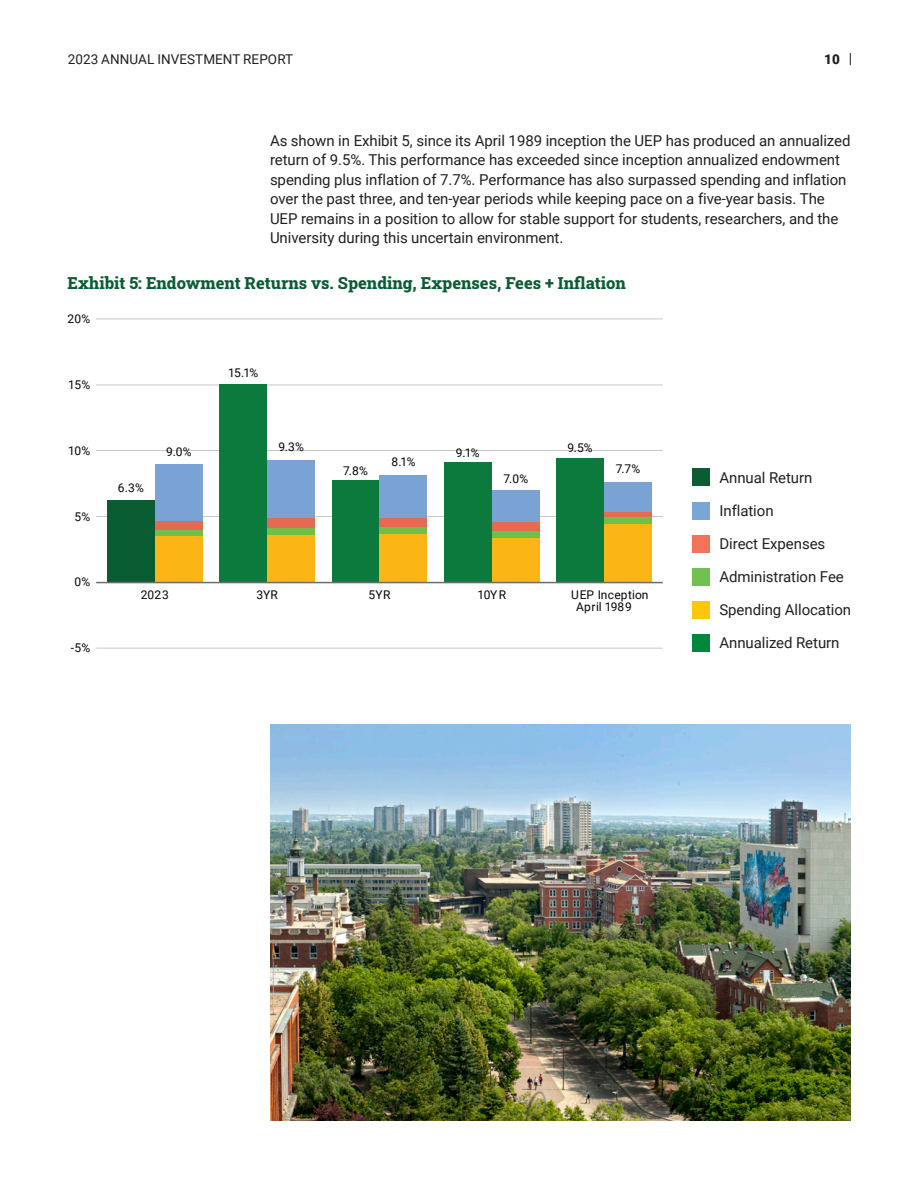
<style>
.page{position:relative;width:918px;height:1188px;background:#fff}
.page>*{position:absolute;margin:0;border:0;box-sizing:border-box;transform-origin:0 0}
.Report_-_Table_Title{font:800 16.5px "Roboto Slab";color:#0a5d32}
.Report_-_Body{font:15px/19.5px "Roboto";letter-spacing:-.005em;color:#231f20}
.t1{font:13.5px "Roboto";letter-spacing:.005em;color:#231f20}
.t2{font:900 13.5px "Roboto";color:#231f20}
.t3{font:12px/12px "Roboto";letter-spacing:.005em;color:#040503}
</style>
<div class="page">
<hr style="left:96px;top:319px;width:567px;height:1px;background:#c7c8ca">
<hr style="left:96px;top:385px;width:567px;height:1px;background:#c7c8ca">
<hr style="left:96px;top:450px;width:567px;height:1px;background:#c7c8ca">
<hr style="left:96px;top:516px;width:567px;height:1px;background:#c7c8ca">
<hr style="left:96px;top:648px;width:567px;height:1px;background:#c7c8ca">
<div style="left:332px;top:480px;width:48px;height:102px;background:#0d7a3d"></div>
<div style="left:380px;top:534px;width:48px;height:48px;background:#fbb515"></div>
<div style="left:380px;top:526px;width:48px;height:8px;background:#6fbf4b"></div>
<div style="left:380px;top:518px;width:48px;height:8px;background:#e66a53"></div>
<div style="left:380px;top:475px;width:48px;height:43px;background:#7aa2d5"></div>
<div style="left:556px;top:458px;width:48px;height:124px;background:#0d7a3d"></div>
<div style="left:604px;top:523px;width:48px;height:59px;background:#fbb515"></div>
<div style="left:604px;top:517px;width:48px;height:6px;background:#6fbf4b"></div>
<div style="left:604px;top:512px;width:48px;height:5px;background:#e66a53"></div>
<div style="left:604px;top:482px;width:48px;height:30px;background:#7aa2d5"></div>
<div style="left:444px;top:463px;width:48px;height:119px;background:#0d7a3d"></div>
<div style="left:492px;top:538px;width:48px;height:44px;background:#fbb515"></div>
<div style="left:492px;top:530px;width:48px;height:8px;background:#6fbf4b"></div>
<div style="left:492px;top:522px;width:48px;height:8px;background:#e66a53"></div>
<div style="left:492px;top:491px;width:48px;height:31px;background:#7aa2d5"></div>
<div style="left:219px;top:384px;width:48px;height:198px;background:#0d7a3d"></div>
<div style="left:267px;top:534px;width:48px;height:48px;background:#fbb515"></div>
<div style="left:267px;top:527px;width:48px;height:7px;background:#6fbf4b"></div>
<div style="left:267px;top:518px;width:48px;height:9px;background:#e66a53"></div>
<div style="left:267px;top:460px;width:48px;height:58px;background:#7aa2d5"></div>
<div style="left:107px;top:500px;width:48px;height:82px;background:#0a5d32"></div>
<div style="left:155px;top:536px;width:48px;height:46px;background:#fbb515"></div>
<div style="left:155px;top:530px;width:48px;height:6px;background:#6fbf4b"></div>
<div style="left:155px;top:521px;width:48px;height:9px;background:#e66a53"></div>
<div style="left:155px;top:464px;width:48px;height:57px;background:#7aa2d5"></div>
<hr style="left:96px;top:582px;width:567px;height:1px;background:#6c6d70">
<div style="left:692px;top:468px;width:18px;height:18px;background:#0a5d32"></div>
<div style="left:692px;top:502px;width:18px;height:18px;background:#7aa5d7"></div>
<div style="left:692px;top:535px;width:18px;height:18px;background:#f37259"></div>
<div style="left:692px;top:568px;width:18px;height:18px;background:#72c054"></div>
<div style="left:692px;top:601px;width:18px;height:18px;background:#fec70c"></div>
<div style="left:692px;top:634px;width:18px;height:18px;background:#00873d"></div>
<img style="left:270px;top:724px;width:580px;height:396px">
<svg style="left:850px;top:53px;width:1px;height:12px"></svg>
<p class="t1" style="left:68px;top:50px;width:227px">2023 ANNUAL INVESTMENT REPORT</p>
<p class="t2" style="left:824px;top:50px;width:17px">10</p>
<p class="Report_-_Body" style="left:270px;top:130px;width:582px">As shown in Exhibit 5, since its April 1989 inception the UEP has produced an annualized return of 9.5%. This performance has exceeded since inception annualized endowment spending plus inflation of 7.7%. Performance has also surpassed spending and inflation over the past three, and ten-year periods while keeping pace on a five-year basis. The UEP remains in a position to allow for stable support for students, researchers, and the University during this uncertain environment.</p>
<p class="Report_-_Table_Title" style="left:68px;top:272px;width:560px">Exhibit 5: Endowment Returns vs. Spending, Expenses, Fees + Inflation</p>
<p class="t3" style="left:67px;top:312px;width:24px">20%</p>
<p class="t3" style="left:68px;top:378px;width:23px">15%</p>
<p class="t3" style="left:68px;top:444px;width:24px">10%</p>
<p class="t3" style="left:74px;top:510px;width:17px">5%</p>
<p class="t3" style="left:74px;top:576px;width:17px">0%</p>
<p class="t3" style="left:71px;top:642px;width:21px">-5%</p>
<p class="t3" style="left:118px;top:481px;width:27px">6.3%</p>
<p class="t3" style="left:166px;top:445px;width:27px">9.0%</p>
<p class="t3" style="left:141px;top:589px;width:29px">2023</p>
<p class="t3" style="left:228px;top:366px;width:32px">15.1%</p>
<p class="t3" style="left:278px;top:440px;width:27px">9.3%</p>
<p class="t3" style="left:257px;top:589px;width:23px">3YR</p>
<p class="t3" style="left:343px;top:464px;width:26px">7.8%</p>
<p class="t3" style="left:391px;top:455px;width:26px">8.1%</p>
<p class="t3" style="left:369px;top:589px;width:23px">5YR</p>
<p class="t3" style="left:456px;top:447px;width:25px">9.1%</p>
<p class="t3" style="left:503px;top:472px;width:26px">7.0%</p>
<p class="t3" style="left:567px;top:441px;width:27px">9.5%</p>
<p class="t3" style="left:616px;top:462px;width:26px">7.7%</p>
<p class="t3" style="left:478px;top:589px;width:30px">10YR</p>
<p class="t3" style="left:576px;top:589px;width:74px;text-indent:-5px">UEP Inception<br>April 1989</p>
<p class="Report_-_Body" style="left:719px;top:468px;width:94px">Annual Return</p>
<p class="Report_-_Body" style="left:719px;top:501px;width:56px">Inflation</p>
<p class="Report_-_Body" style="left:719px;top:534px;width:107px">Direct Expenses</p>
<p class="Report_-_Body" style="left:719px;top:567px;width:126px">Administration Fee</p>
<p class="Report_-_Body" style="left:719px;top:600px;width:133px">Spending Allocation</p>
<p class="Report_-_Body" style="left:719px;top:633px;width:122px">Annualized Return</p>
</div>
